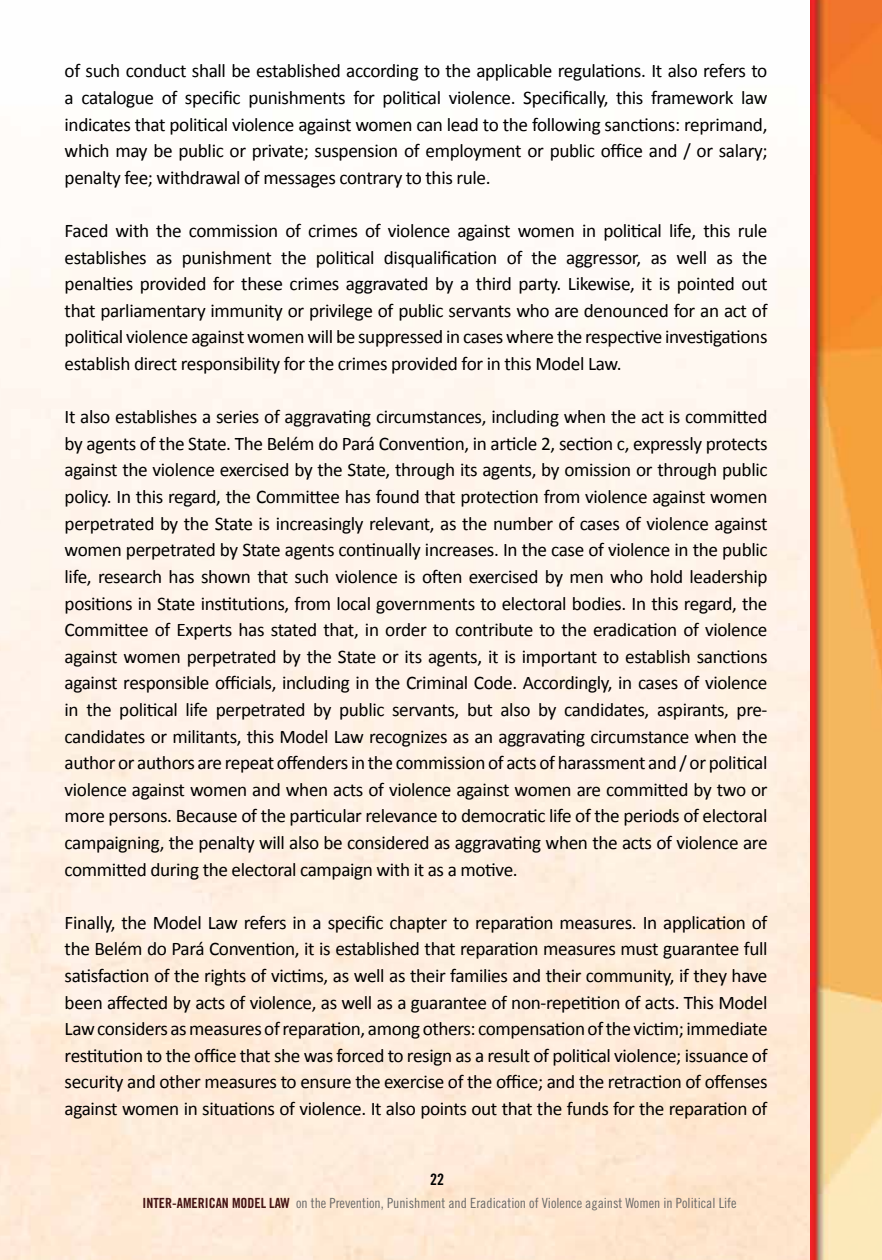
<style>
.page{position:relative;width:882px;height:1260px;background:#fff}
.page>*{position:absolute;margin:0;border:0;box-sizing:border-box;transform-origin:0 0}
.t1{font:19.25px/26.6px "Calibri";letter-spacing:-.02em;color:#000;text-align:justify}
.t2{font:15.75px "Trade Gothic LT Std Bd Cn 20";color:#000}
.t3{font:14px "Trade Gothic LT Std Cn 18";color:#6a6968}
.s1{font-family:"Trade Gothic LT Std Bd Cn 20";color:#431212}
</style>
<div class="page">
<img style="left:0;top:0;width:811px;height:1260px">
<img style="left:811px;top:0;width:71px;height:1260px">
<p class="t1" style="left:65px;top:58px;width:704px">of such conduct shall be established according to the applicable regulations. It also refers to a catalogue of specific punishments for political violence. Specifically, this framework law indicates that political violence against women can lead to the following sanctions: reprimand, which may be public or private; suspension of employment or public office and / or salary; penalty fee; withdrawal of messages contrary to this rule.</p>
<p class="t1" style="left:65px;top:217px;width:704px">Faced with the commission of crimes of violence against women in political life, this rule establishes as punishment the political disqualification of the aggressor, as well as the penalties provided for these crimes aggravated by a third party. Likewise, it is pointed out that parliamentary immunity or privilege of public servants who are denounced for an act of political violence against women will be suppressed in cases where the respective investigations establish direct responsibility for the crimes provided for in this Model Law.</p>
<p class="t1" style="left:65px;top:404px;width:705px">It also establishes a series of aggravating circumstances, including when the act is committed by agents of the State. The Belém do Pará Convention, in article 2, section c, expressly protects against the violence exercised by the State, through its agents, by omission or through public policy. In this regard, the Committee has found that protection from violence against women perpetrated by the State is increasingly relevant, as the number of cases of violence against women perpetrated by State agents continually increases. In the case of violence in the public life, research has shown that such violence is often exercised by men who hold leadership positions in State institutions, from local governments to electoral bodies. In this regard, the Committee of Experts has stated that, in order to contribute to the eradication of violence against women perpetrated by the State or its agents, it is important to establish sanctions against responsible officials, including in the Criminal Code. Accordingly, in cases of violence in the political life perpetrated by public servants, but also by candidates, aspirants, pre&shy;candidates or militants, this Model Law recognizes as an aggravating circumstance when the author or authors are repeat offenders in the commission of acts of harassment and / or political violence against women and when acts of violence against women are committed by two or more persons. Because of the particular relevance to democratic life of the periods of electoral campaigning, the penalty will also be considered as aggravating when the acts of violence are committed during the electoral campaign with it as a motive.</p>
<p class="t1" style="left:65px;top:909px;width:704px">Finally, the Model Law refers in a specific chapter to reparation measures. In application of the Belém do Pará Convention, it is established that reparation measures must guarantee full satisfaction of the rights of victims, as well as their families and their community, if they have been affected by acts of violence, as well as a guarantee of non-repetition of acts. This Model Law considers as measures of reparation, among others: compensation of the victim; immediate restitution to the office that she was forced to resign as a result of political violence; issuance of security and other measures to ensure the exercise of the office; and the retraction of offenses against women in situations of violence. It also points out that the funds for the reparation of</p>
<p class="t2" style="left:430px;top:1170px;width:15px">22</p>
<p class="t3" style="left:143px;top:1195px;width:595px"><span class="s1">INTER-AMERICAN MODEL LAW</span> on the Prevention, Punishment and Eradication of Violence against Women in Political Life</p>
</div>
